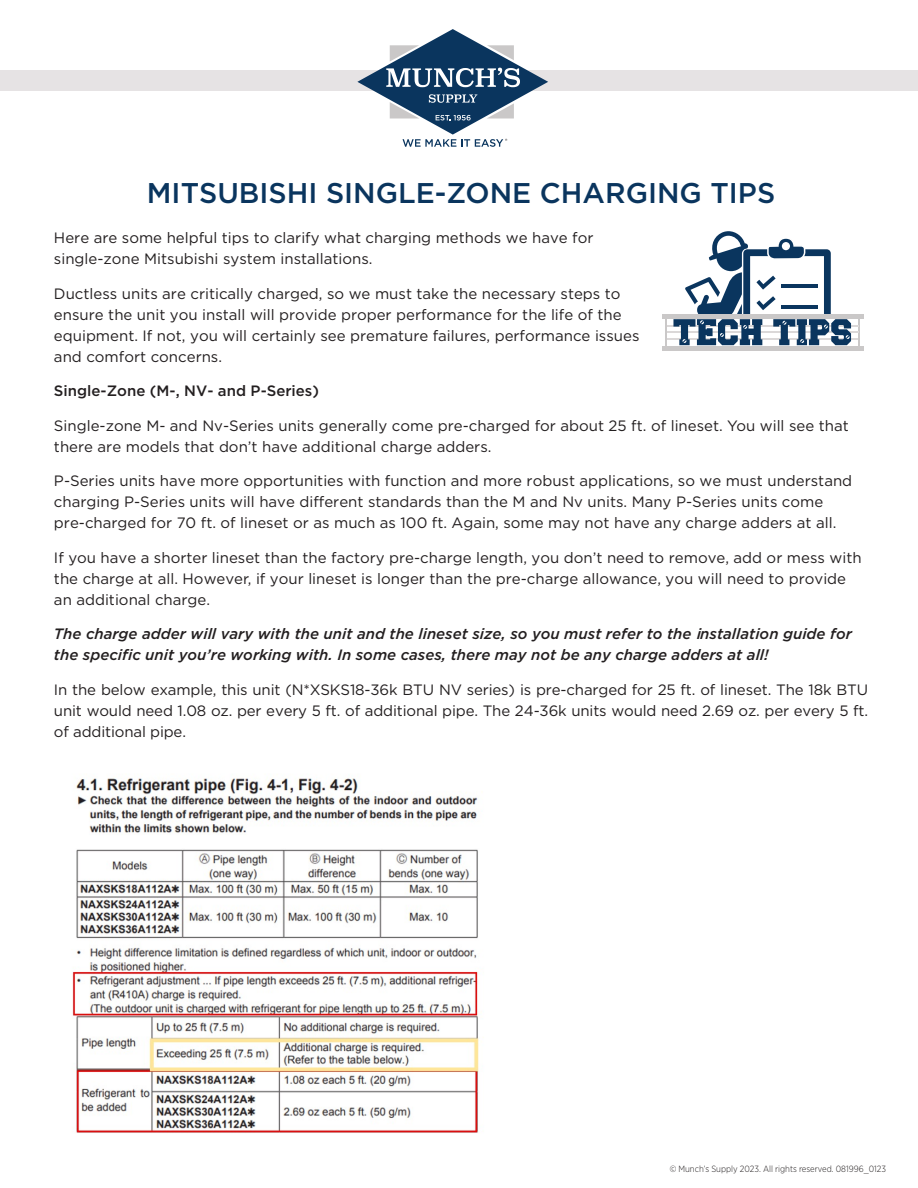
<style>
.page{position:relative;width:918px;height:1188px;background:#fff}
.page>*{position:absolute;margin:0;border:0;box-sizing:border-box;transform-origin:0 0}
.t1{font:500 28.5px "Gotham";color:#0a355e}
.t2{font:15px/21px "Gotham";color:#231f20}
.t3{font:italic 500 15px/21px "Gotham";color:#231f20}
.t4{font:500 15px "Gotham";color:#231f20}
.t5{font:300 9px "Gotham Narrow";color:#231f20}
.s1{font-style:inherit}
</style>
<div class="page">
<div style="left:0;top:70px;width:918px;height:20px;background:#e6e3e4"></div>
<svg style="left:357px;top:29px;width:191px;height:118px"></svg>
<svg style="left:666px;top:319px;width:193px;height:27px"></svg>
<div style="left:662px;top:314px;width:202px;height:5px;background:#cac8c8"></div>
<hr style="left:662px;top:346px;width:202px;height:4px;background:#cac8c8">
<hr style="left:665px;top:316px;width:1px;height:31px;background:#cac8c8">
<hr style="left:859px;top:316px;width:1px;height:31px;background:#cac8c8">
<hr style="left:666px;top:332px;width:193px;height:1px;background:#dbd8d8">
<hr style="left:666px;top:325px;width:193px;height:1px;background:#dbd8d8">
<hr style="left:666px;top:339px;width:193px;height:1px;background:#dbd8d8">
<svg style="left:673px;top:231px;width:178px;height:115px"></svg>
<img style="left:72px;top:778px;width:407px;height:355px">
<p class="t1" style="left:147px;top:174px;width:630px">MITSUBISHI SINGLE-ZONE CHARGING TIPS</p>
<p class="t2" style="left:54px;top:227px;width:541px">Here are some helpful tips to clarify what charging methods we have for single-zone Mitsubishi system installations.</p>
<p class="t2" style="left:54px;top:283px;width:587px">Ductless units are critically charged, so we must take the necessary steps to ensure the unit you install will provide proper performance for the life of the equipment. If not, you will certainly see premature failures, performance issues and comfort concerns.</p>
<p class="t4" style="left:54px;top:381px;width:267px">Single-Zone (M-, NV- and P-Series)</p>
<p class="t2" style="left:54px;top:415px;width:796px">Single-zone M- and Nv-Series units generally come pre-charged for about 25 ft. of lineset. You will see that there are models that don’t have additional charge adders.</p>
<p class="t2" style="left:54px;top:470px;width:800px">P-Series units have more opportunities with function and more robust applications, so we must understand charging P-Series units will have different standards than the M and Nv units. Many P-Series units come pre-charged for 70 ft. of lineset or as much as 100 ft. Again, some may not have any charge adders at all.</p>
<p class="t2" style="left:54px;top:546px;width:809px">If you have a shorter lineset than the factory pre-charge length, you don’t need to remove, add or mess with the charge at all. However, if your lineset is longer than the pre-charge allowance, you will need to provide an additional charge.</p>
<p class="t3" style="left:54px;top:623px;width:799px">The charge adder will vary with the unit and the lineset size, so you must refer to the <span class="s1">i</span>nstallation guide for the specific unit you’re working with. In some cases, there may not be any charge adders at all!</p>
<p class="t2" style="left:54px;top:678px;width:816px;text-align:justify">In the below example, this unit (N*XSKS18-36k BTU NV series) is pre-charged for 25 ft. of lineset. The 18k BTU unit would need 1.08 oz. per every 5 ft. of additional pipe. The 24-36k units would need 2.69 oz. per every 5 ft. of additional pipe.</p>
<p class="t5" style="left:670px;top:1163px;width:218px">© Munch’s Supply 2023. All rights reserved. 081996_0123</p>
</div>
